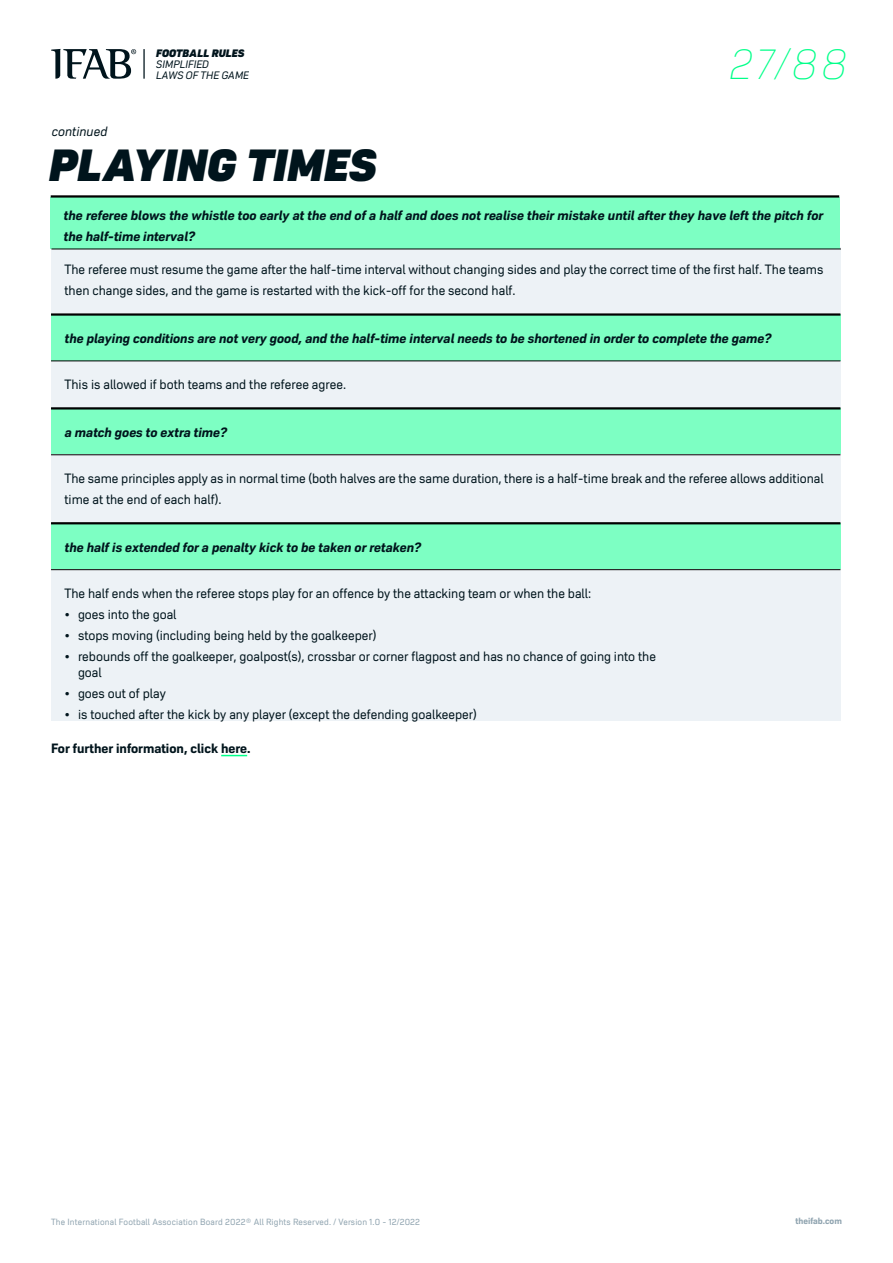
<style>
.page{position:relative;width:893px;height:1263px;background:#fff}
.page>*{position:absolute;margin:0;border:0;box-sizing:border-box;transform-origin:0 0}
.t1{font:italic 900 45px "Roag";color:#00141c}
.t2{font:italic 200 43.35px "Roag";color:#00ff89}
.t3{font:13.5px/21px "Roag";color:#00141c}
.t4{font:italic 700 13.5px/21px "Roag";color:#00141c}
.t5{font:700 13.5px "Roag";color:#00141c}
.t6{font:italic 13.5px "Roag";color:#00141c}
.t7{font:italic 10.8px/10.8px "Roag";color:#00141c}
.t8{font:italic 900 10.8px "Roag";color:#00141c}
.t9{font:9px "Roag";letter-spacing:.02em;color:#90a4b0}
.t10{font:700 9px "Roag";color:#90a4b0}
</style>
<div class="page">
<div style="left:51px;top:248px;width:789px;height:65px;background:#edf2f6"></div>
<div style="left:51px;top:314px;width:789px;height:47px;background:#7dffc3"></div>
<div style="left:51px;top:361px;width:789px;height:46px;background:#edf2f6"></div>
<hr style="left:51px;top:313px;width:789px;height:3px;background:#000">
<hr style="left:51px;top:360px;width:789px;height:1px;background:#000">
<div style="left:51px;top:408px;width:789px;height:47px;background:#7dffc3"></div>
<div style="left:51px;top:455px;width:789px;height:67px;background:#edf2f6"></div>
<hr style="left:51px;top:407px;width:789px;height:2px;background:#000">
<hr style="left:51px;top:454px;width:789px;height:1px;background:#000">
<div style="left:51px;top:523px;width:789px;height:47px;background:#7dffc3"></div>
<div style="left:51px;top:570px;width:789px;height:151px;background:#edf2f6"></div>
<hr style="left:51px;top:522px;width:789px;height:2px;background:#000">
<hr style="left:51px;top:569px;width:789px;height:1px;background:#000">
<svg style="left:221px;top:755px;width:26px;height:1px"></svg>
<svg style="left:51px;top:49px;width:85px;height:30px"></svg>
<hr style="left:143px;top:49px;width:2px;height:30px;background:#00141c">
<div style="left:51px;top:197px;width:789px;height:51px;background:#7dffc3"></div>
<hr style="left:51px;top:195px;width:788px;height:3px;background:#000">
<hr style="left:51px;top:249px;width:790px;height:1px;background:#000">
<p class="t6" style="left:52px;top:121px;width:57px">continued</p>
<p class="t8" style="left:156px;top:45px;width:90px">FOOTBALL RULES</p>
<p class="t7" style="left:156px;top:58px;width:94px">SIMPLIFIED<br>LAWS OF THE GAME</p>
<h1 class="t1" style="left:48px;top:129px;width:330px">PLAYING TIMES</h1>
<h2 class="t2" style="left:728px;top:33px;width:119px">27/88</h2>
<p class="t4" style="left:64px;top:203px;width:761px">the referee blows the whistle too early at the end of a half and does not realise their mistake until after they have left the pitch for the half-time interval?</p>
<p class="t3" style="left:65px;top:258px;width:760px">The referee must resume the game after the half-time interval without changing sides and play the correct time of the first half. The teams then change sides, and the game is restarted with the kick-off for the second half.</p>
<p class="t4" style="left:65px;top:326px;width:708px">the playing conditions are not very good, and the half-time interval needs to be shortened in order to complete the game?</p>
<p class="t3" style="left:65px;top:373px;width:283px">This is allowed if both teams and the referee agree.</p>
<p class="t4" style="left:65px;top:420px;width:164px">a match goes to extra time?</p>
<p class="t3" style="left:65px;top:466px;width:760px">The same principles apply as in normal time (both halves are the same duration, there is a half-time break and the referee allows additional time at the end of each half).</p>
<p class="t4" style="left:65px;top:535px;width:358px">the half is extended for a penalty kick to be taken or retaken?</p>
<p class="t3" style="left:65px;top:581px;width:528px">The half ends when the referee stops play for an offence by the attacking team or when the ball:</p>
<p class="t3" style="left:65px;top:602px;width:113px">• goes into the goal</p>
<p class="t3" style="left:65px;top:623px;width:313px">• stops moving (including being held by the goalkeeper)</p>
<p class="t3" style="left:78px;top:647px;width:579px;line-height:16.2px;text-indent:-13px">• rebounds off the goalkeeper, goalpost(s), crossbar or corner flagpost and has no chance of going into the goal</p>
<p class="t3" style="left:65px;top:682px;width:103px">• goes out of play</p>
<p class="t3" style="left:65px;top:703px;width:414px">• is touched after the kick by any player (except the defending goalkeeper)</p>
<p class="t5" style="left:51px;top:737px;width:201px">For further information, click here.</p>
<p class="t9" style="left:51px;top:1215px;width:371px">The International Football Association Board 2022® All Rights Reserved. / Version 1.0 - 12/2022</p>
<p class="t10" style="left:795px;top:1213px;width:48px">theifab.com</p>
</div>
